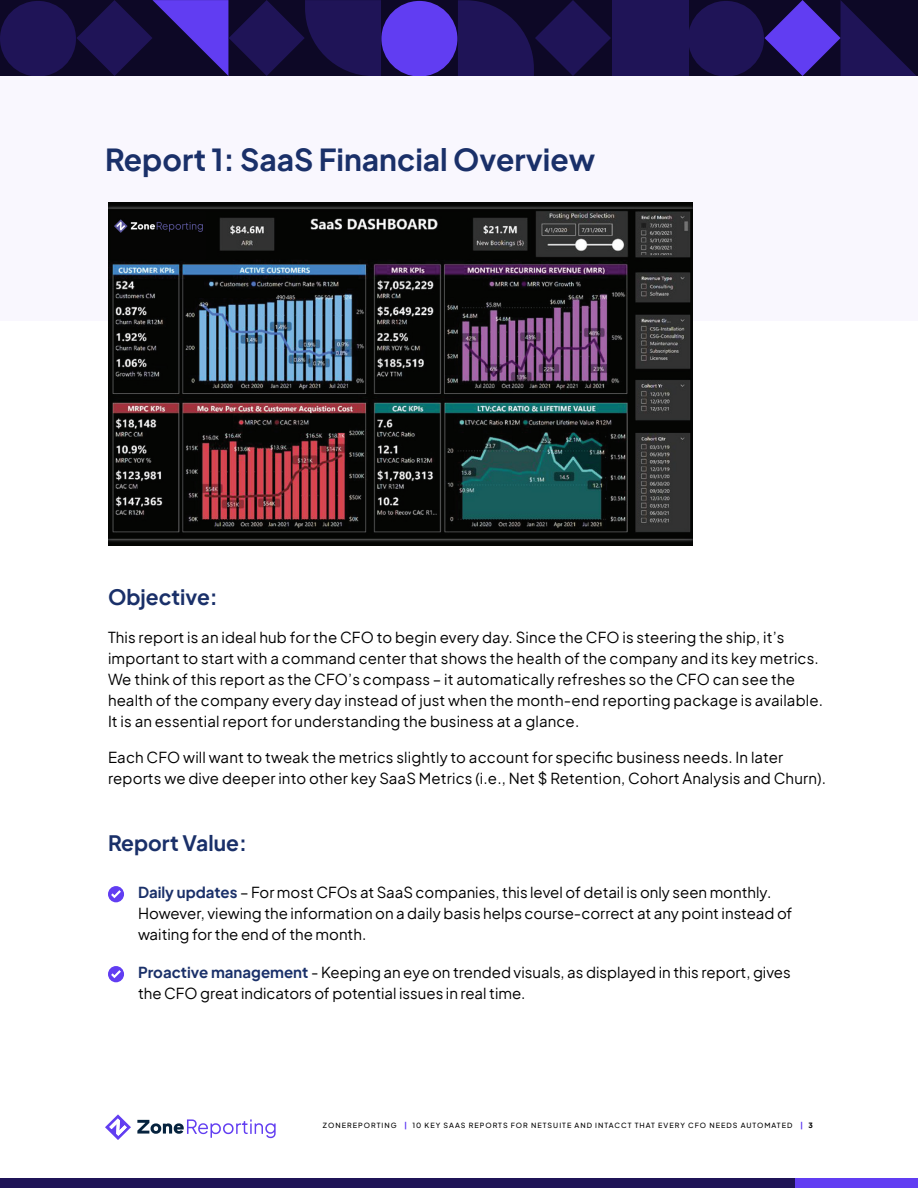
<style>
.page{position:relative;width:918px;height:1188px;background:#fff}
.page>*{position:absolute;margin:0;border:0;box-sizing:border-box;transform-origin:0 0}
.t1{font:700 30px "Plus Jakarta Sans";color:#1a3069}
.t2{font:700 21px "Plus Jakarta Sans";color:#1a3069}
.t3{font:15px/21px "Plus Jakarta Sans";letter-spacing:.01em;color:#000}
.t4{font:500 7.2px "Plus Jakarta Sans";letter-spacing:.14em;color:#000}
.s1{font-weight:700;color:#1a3069}
.s2{font-weight:800;color:#613df2}
.s3{font-weight:800}
</style>
<div class="page">
<svg style="left:105px;top:1114px;width:26px;height:26px"></svg>
<svg style="left:137px;top:1119px;width:139px;height:19px"></svg>
<div style="left:0;top:1178px;width:795px;height:10px;background:#1f1457"></div>
<div style="left:795px;top:1178px;width:123px;height:10px;background:#613df2"></div>
<div style="left:0;top:0;width:918px;height:76px;background:#0d0826"></div>
<div style="left:0;top:1px;width:76px;height:76px;background:#1f1457;border-radius:50%"></div>
<div style="left:381px;top:1px;width:76px;height:76px;background:#613df2;border-radius:50%"></div>
<svg style="left:458px;top:0;width:153px;height:76px"></svg>
<div style="left:612px;top:0;width:76px;height:76px;background:#1f1457"></div>
<svg style="left:765px;top:0;width:151px;height:76px"></svg>
<div style="left:688px;top:1px;width:76px;height:76px;background:#1f1457;border-radius:50%"></div>
<svg style="left:77px;top:0;width:304px;height:76px"></svg>
<div style="left:0;top:77px;width:918px;height:244px;background:#f9f7fe"></div>
<img style="left:108px;top:202px;width:584px;height:344px">
<svg style="left:108px;top:886px;width:16px;height:16px"></svg>
<svg style="left:108px;top:966px;width:16px;height:16px"></svg>
<p class="t1" style="left:105px;top:134px;width:492px">Report 1: SaaS Financial Overview</p>
<p class="t2" style="left:108px;top:580px;width:111px">Objective:</p>
<p class="t3" style="left:108px;top:626px;width:717px">This report is an ideal hub for the CFO to begin every day. Since the CFO is steering the ship, it’s important to start with a command center that shows the health of the company and its key metrics.<br>We think of this report as the CFO’s compass – it automatically refreshes so the CFO can see the health of the company every day instead of just when the month-end reporting package is available.<br>It is an essential report for understanding the business at a glance.</p>
<p class="t3" style="left:108px;top:746px;width:719px">Each CFO will want to tweak the metrics slightly to account for specific business needs. In later reports we dive deeper into other key SaaS Metrics (i.e., Net $ Retention, Cohort Analysis and Churn).</p>
<p class="t2" style="left:108px;top:825px;width:140px">Report Value:</p>
<p class="t3" style="left:138px;top:881px;width:656px"><span class="s1">Daily updates</span> – For most CFOs at SaaS companies, this level of detail is only seen monthly.<br>However, viewing the information on a daily basis helps course-correct at any point instead of waiting for the end of the month.</p>
<p class="t3" style="left:138px;top:961px;width:654px"><span class="s1">Proactive management</span> - Keeping an eye on trended visuals, as displayed in this report, gives the CFO great indicators of potential issues in real time.</p>
<p class="t4" style="left:323px;top:1119px;width:492px">ZONEREPORTING <span class="s2">|</span> 10 KEY SAAS REPORTS FOR NETSUITE AND INTACCT THAT EVERY CFO NEEDS AUTOMATED <span class="s2">|</span> <span class="s3">3</span></p>
</div>
